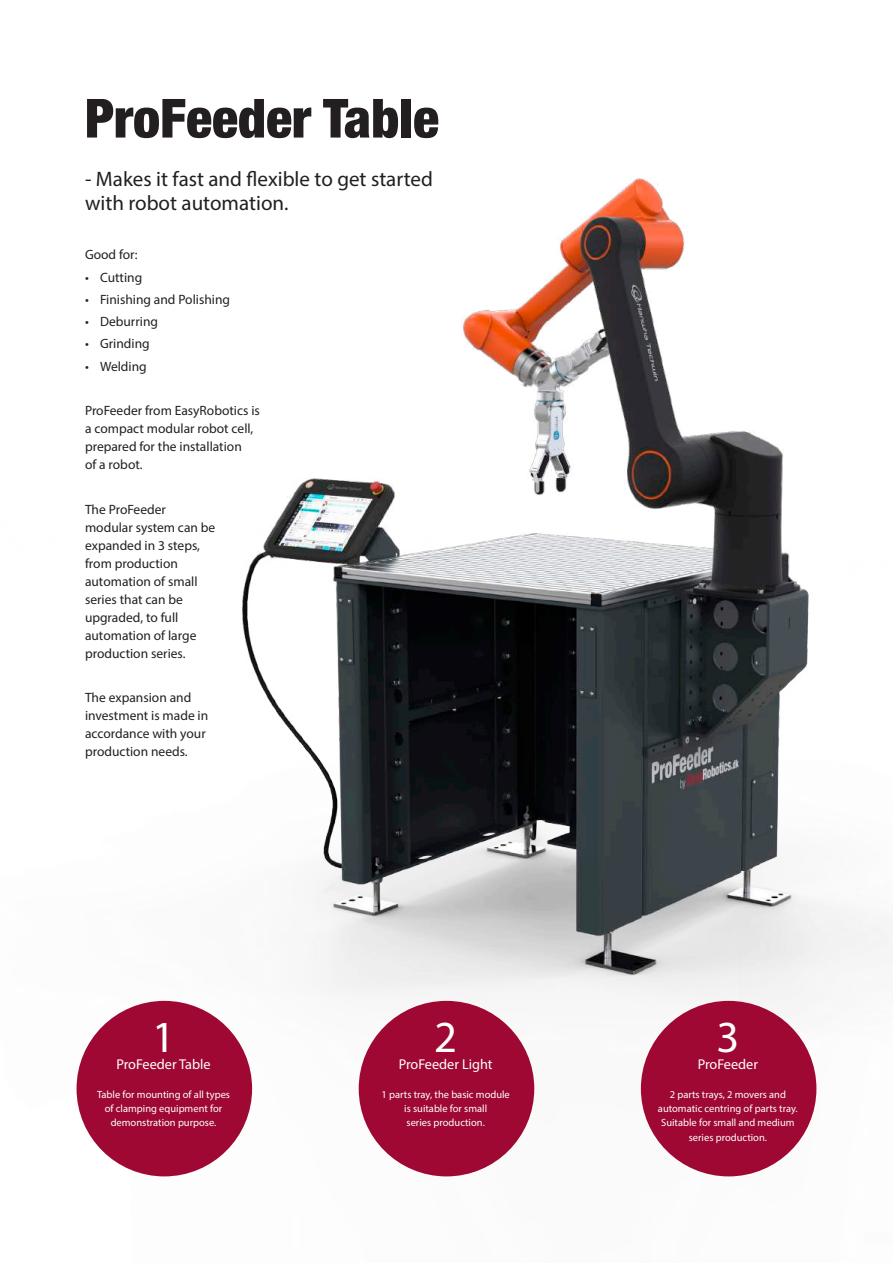
<style>
.page{position:relative;width:893px;height:1263px;background:#fff}
.page>*{position:absolute;margin:0;border:0;box-sizing:border-box;transform-origin:0 0}
.t1{font:900 condensed 54px "Helvetica Neue";color:#231f20}
.t2{font:44.55px "Myriad Pro";color:#fff}
.t3{font:21px/24px "Myriad Pro";color:#231f20}
.t4{font:14.25px "Myriad Pro";color:#fff}
.t5{font:13.5px/18px "Myriad Pro";color:#231f20}
.t6{font:10.5px/14.2px "Myriad Pro";color:#fff;text-align:center}
</style>
<div class="page">
<img style="left:76px;top:178px;width:814px;height:999px">
<div style="left:77px;top:1001px;width:175px;height:175px;background:#9e0832;border-radius:50%"></div>
<div style="left:359px;top:1001px;width:175px;height:175px;background:#9e0832;border-radius:50%"></div>
<div style="left:641px;top:1001px;width:175px;height:175px;background:#9e0832;border-radius:50%"></div>
<h1 class="t1" style="left:85px;top:85px;width:355px">ProFeeder Table</h1>
<h3 class="t3" style="left:85px;top:166px;width:349px">- Makes it fast and flexible to get started with robot automation.</h3>
<p class="t5" style="left:85px;top:245px;width:54px">Good for:</p>
<p class="t5" style="left:85px;top:268px;width:59px">• Cutting</p>
<p class="t5" style="left:85px;top:290px;width:147px">• Finishing and Polishing</p>
<p class="t5" style="left:85px;top:312px;width:75px">• Deburring</p>
<p class="t5" style="left:85px;top:335px;width:66px">• Grinding</p>
<p class="t5" style="left:85px;top:357px;width:63px">• Welding</p>
<p class="t5" style="left:85px;top:401px;width:176px">ProFeeder from EasyRobotics is a compact modular robot cell, prepared for the installation<br>of a robot.</p>
<p class="t5" style="left:85px;top:500px;width:132px">The ProFeeder modular system can be expanded in 3 steps, from production automation of small series that can be upgraded, to full automation of large production series.</p>
<p class="t5" style="left:85px;top:688px;width:125px">The expansion and investment is made in accordance with your production needs.</p>
<h2 class="t2" style="left:152px;top:1009px;width:24px">1</h2>
<p class="t4" style="left:116px;top:1056px;width:96px">ProFeeder Table</p>
<p class="t6" style="left:97px;top:1087px;width:135px">Table for mounting of all types of clamping equipment for demonstration purpose.</p>
<h2 class="t2" style="left:434px;top:1009px;width:24px">2</h2>
<p class="t4" style="left:399px;top:1056px;width:95px">ProFeeder Light</p>
<p class="t6" style="left:382px;top:1087px;width:130px">1 parts tray, the basic module is suitable for small<br>series production.</p>
<h2 class="t2" style="left:716px;top:1009px;width:24px">3</h2>
<p class="t4" style="left:698px;top:1056px;width:62px">ProFeeder</p>
<p class="t6" style="left:658px;top:1087px;width:141px">2 parts trays, 2 movers and automatic centring of parts tray.<br>Suitable for small and medium series production.</p>
</div>
